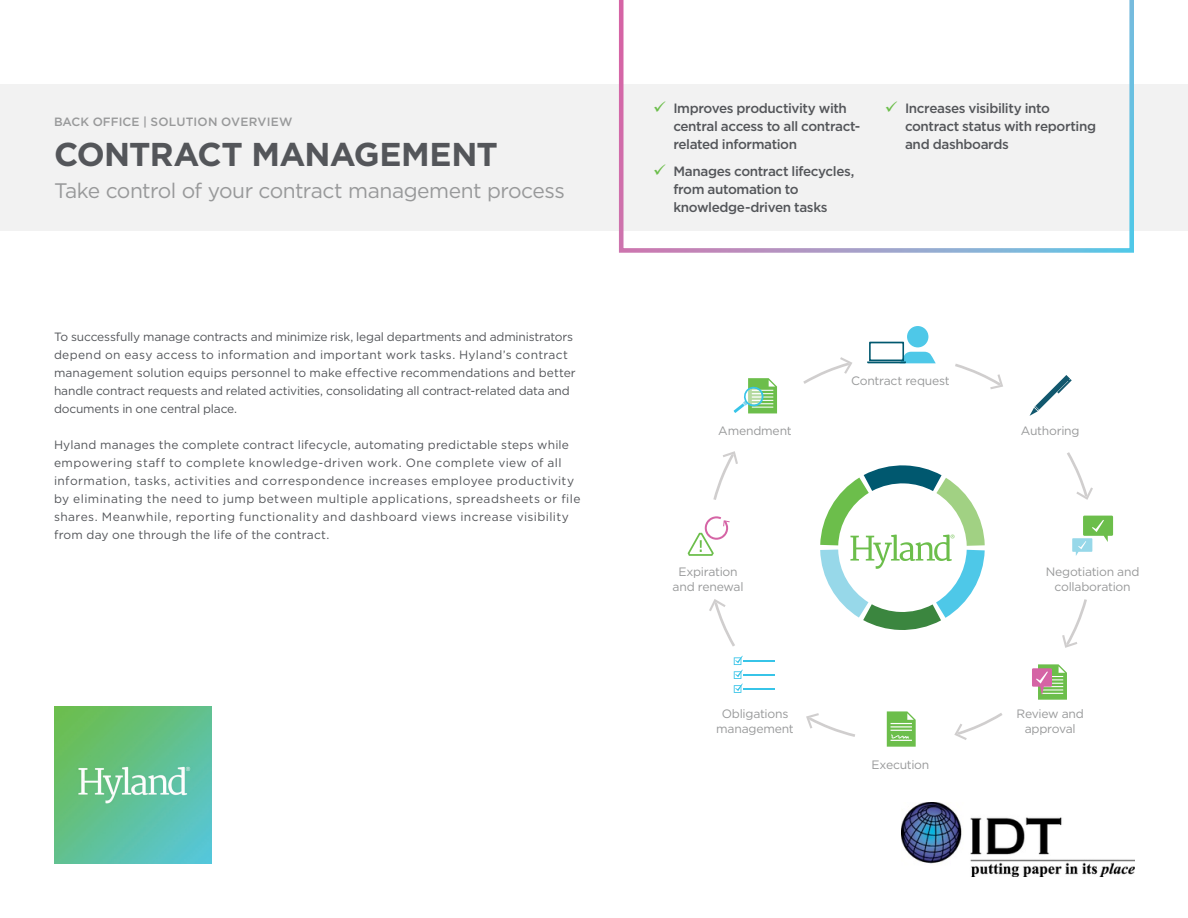
<style>
.page{position:relative;width:1188px;height:918px;background:#fff}
.page>*{position:absolute;margin:0;border:0;box-sizing:border-box;transform-origin:0 0}
.t1{font:700 33px "Gotham HTF";letter-spacing:-.025em;color:#54565a}
.t2{font:21px "Gotham HTF";letter-spacing:-.025em;color:#98999a}
.t3{font:500 13.5px/18px "Gotham HTF";letter-spacing:-.03em;color:#54565a}
.t4{font:12.15px/15.1px "Gotham HTF";letter-spacing:-.02em;color:#98999a;text-align:center}
.t5{font:12px/18px "Gotham HTF";letter-spacing:.02em;color:#54565a}
.t6{font:12px/18px "Gotham HTF";letter-spacing:-.01em;color:#54565a}
.t7{font:500 12px "Gotham HTF";letter-spacing:.005em;color:#98999a}
</style>
<div class="page">
<div style="left:0;top:84px;width:1188px;height:147px;background:#f2f2f2"></div>
<svg style="left:619px;top:0;width:515px;height:253px"></svg>
<img style="left:54px;top:707px;width:157px;height:157px">
<svg style="left:709px;top:599px;width:26px;height:48px"></svg>
<svg style="left:954px;top:713px;width:49px;height:27px"></svg>
<svg style="left:1067px;top:452px;width:26px;height:48px"></svg>
<svg style="left:803px;top:357px;width:49px;height:27px"></svg>
<svg style="left:713px;top:451px;width:25px;height:49px"></svg>
<svg style="left:806px;top:713px;width:49px;height:24px"></svg>
<svg style="left:1062px;top:599px;width:25px;height:49px"></svg>
<svg style="left:955px;top:364px;width:48px;height:25px"></svg>
<div style="left:907px;top:326px;width:21px;height:21px;background:#4ec8e8;border-radius:50%"></div>
<svg style="left:867px;top:342px;width:69px;height:21px"></svg>
<svg style="left:1030px;top:375px;width:42px;height:41px"></svg>
<svg style="left:887px;top:711px;width:29px;height:36px"></svg>
<svg style="left:734px;top:378px;width:43px;height:35px"></svg>
<svg style="left:1072px;top:516px;width:41px;height:40px"></svg>
<hr style="left:744px;top:660px;width:31px;height:2px;background:#37c4e8">
<hr style="left:744px;top:674px;width:31px;height:2px;background:#37c4e8">
<hr style="left:744px;top:688px;width:31px;height:2px;background:#37c4e8">
<svg style="left:734px;top:656px;width:9px;height:37px"></svg>
<svg style="left:1032px;top:664px;width:35px;height:36px"></svg>
<svg style="left:688px;top:516px;width:42px;height:40px"></svg>
<svg style="left:820px;top:465px;width:165px;height:165px"></svg>
<img style="left:901px;top:803px;width:234px;height:74px">
<svg style="left:654px;top:101px;width:11px;height:11px"></svg>
<svg style="left:654px;top:164px;width:11px;height:11px"></svg>
<svg style="left:886px;top:101px;width:11px;height:11px"></svg>
<p class="t7" style="left:54px;top:115px;width:240px">BACK OFFICE | SOLUTION OVERVIEW</p>
<h1 class="t1" style="left:54px;top:135px;width:445px">CONTRACT MANAGEMENT</h1>
<h2 class="t2" style="left:54px;top:179px;width:512px">Take control of your contract management process</h2>
<p class="t6" style="left:54px;top:327px;width:523px">To successfully manage contracts and minimize risk, legal departments and administrators depend on easy access to information and important work tasks. Hyland’s contract management solution equips personnel to make effective recommendations and better handle contract requests and related activities, consolidating all contract-related data and documents in one central place.</p>
<p class="t5" style="left:54px;top:435px;width:528px">Hyland manages the complete contract lifecycle, automating predictable steps while empowering staff to complete knowledge-driven work. One complete view of all information, tasks, activities and correspondence increases employee productivity by eliminating the need to jump between multiple applications, spreadsheets or file shares. Meanwhile, reporting functionality and dashboard views increase visibility from day one through the life of the contract.</p>
<p class="t3" style="left:673px;top:99px;width:189px">Improves productivity with central access to all contract&shy;related information</p>
<p class="t3" style="left:673px;top:162px;width:182px">Manages contract lifecycles, from automation to knowledge-driven tasks</p>
<p class="t3" style="left:905px;top:99px;width:193px">Increases visibility into contract status with reporting and dashboards</p>
<p class="t4" style="left:851px;top:372px;width:100px">Contract request</p>
<p class="t4" style="left:718px;top:423px;width:75px">Amendment</p>
<p class="t4" style="left:1021px;top:423px;width:60px">Authoring</p>
<p class="t4" style="left:673px;top:564px;width:72px">Expiration and renewal</p>
<p class="t4" style="left:1046px;top:564px;width:95px">Negotiation and collaboration</p>
<p class="t4" style="left:716px;top:706px;width:79px">Obligations management</p>
<p class="t4" style="left:1017px;top:706px;width:69px">Review and approval</p>
<p class="t4" style="left:872px;top:757px;width:59px">Execution</p>
</div>
